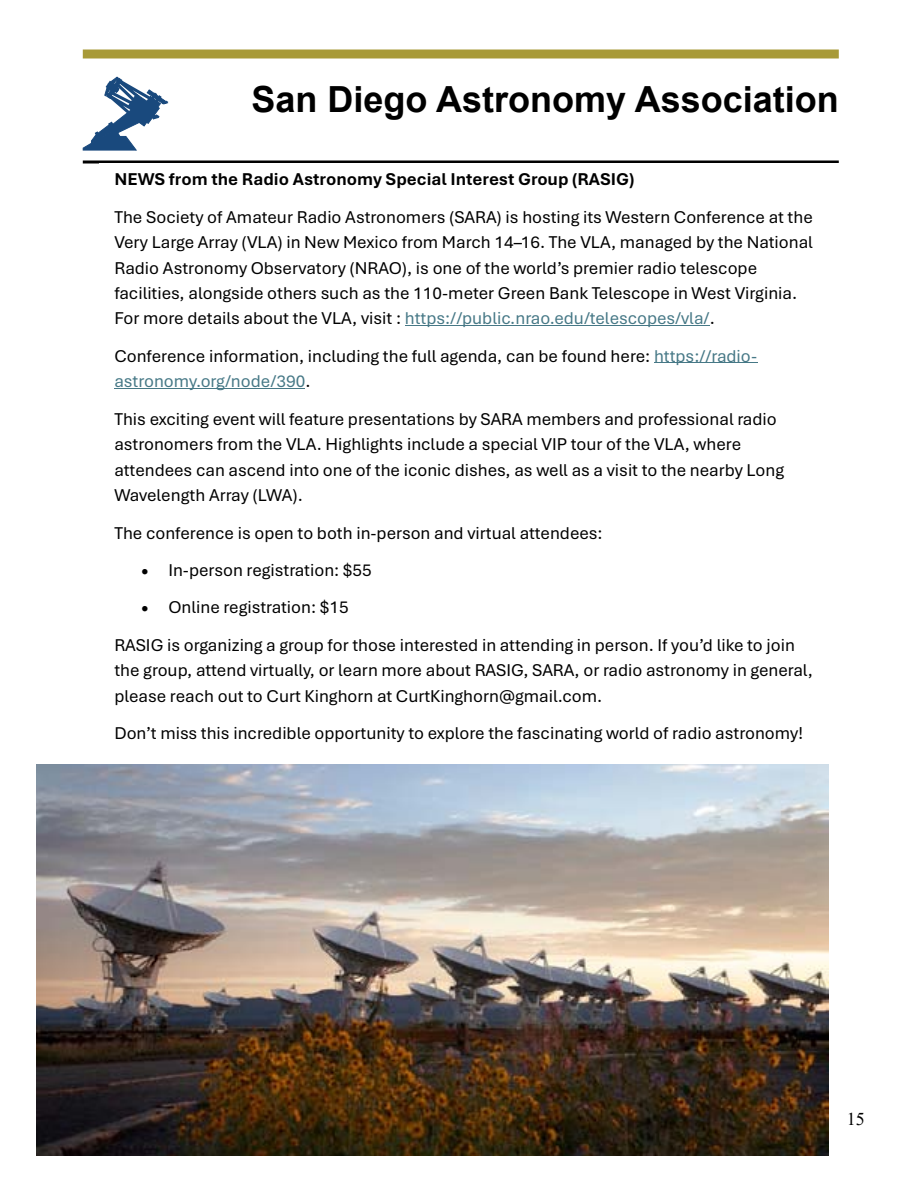
<style>
.page{position:relative;width:918px;height:1188px;background:#fff}
.page>*{position:absolute;margin:0;border:0;box-sizing:border-box;transform-origin:0 0}
.t1{font:700 36px "Arial";color:#000}
.t2{font:18px/25.5px "Aptos";color:#000}
.t3{font:700 18px "Aptos";color:#000}
.t4{font:18px "Times New Roman";color:#000}
.s1{color:#467886}
</style>
<div class="page">
<div style="left:83px;top:50px;width:756px;height:8px;background:#a89a38"></div>
<svg style="left:83px;top:160px;width:756px;height:4px"></svg>
<svg style="left:83px;top:77px;width:85px;height:73px"></svg>
<hr style="left:405px;top:325px;width:305px;height:1px;background:#467886">
<hr style="left:654px;top:363px;width:103px;height:1px;background:#467886">
<hr style="left:114px;top:388px;width:191px;height:1px;background:#467886">
<img style="left:37px;top:765px;width:792px;height:390px">
<h1 class="t1" style="left:251px;top:74px;width:589px">San Diego Astronomy Association</h1>
<p class="t3" style="left:114px;top:167px;width:521px">NEWS from the Radio Astronomy Special Interest Group (RASIG)</p>
<p class="t2" style="left:114px;top:203px;width:700px">The Society of Amateur Radio Astronomers (SARA) is hosting its Western Conference at the Very Large Array (VLA) in New Mexico from March 14–16. The VLA, managed by the National Radio Astronomy Observatory (NRAO), is one of the world’s premier radio telescope facilities, alongside others such as the 110-meter Green Bank Telescope in West Virginia.<br>For more details about the VLA, visit : <span class="s1">https://public.nrao.edu/telescopes/vla/</span>.</p>
<p class="t2" style="left:114px;top:342px;width:644px">Conference information, including the full agenda, can be found here: <span class="s1">https://radio&shy;astronomy.org/node/390</span>.</p>
<p class="t2" style="left:114px;top:405px;width:671px">This exciting event will feature presentations by SARA members and professional radio astronomers from the VLA. Highlights include a special VIP tour of the VLA, where attendees can ascend into one of the iconic dishes, as well as a visit to the nearby Long Wavelength Array (LWA).</p>
<p class="t2" style="left:114px;top:519px;width:490px">The conference is open to both in-person and virtual attendees:</p>
<p class="t2" style="left:141px;top:557px;width:232px">• In-person registration: $55</p>
<p class="t2" style="left:114px;top:588px;width:682px;line-height:37.5px;text-indent:27px">• Online registration: $15<br>RASIG is organizing a group for those interested in attending in person. If you’d like to join</p>
<p class="t2" style="left:114px;top:657px;width:700px">the group, attend virtually, or learn more about RASIG, SARA, or radio astronomy in general, please reach out to Curt Kinghorn at CurtKinghorn@gmail.com.</p>
<p class="t2" style="left:114px;top:720px;width:691px">Don’t miss this incredible opportunity to explore the fascinating world of radio astronomy!</p>
<p class="t4" style="left:847px;top:1107px;width:19px">15</p>
</div>
